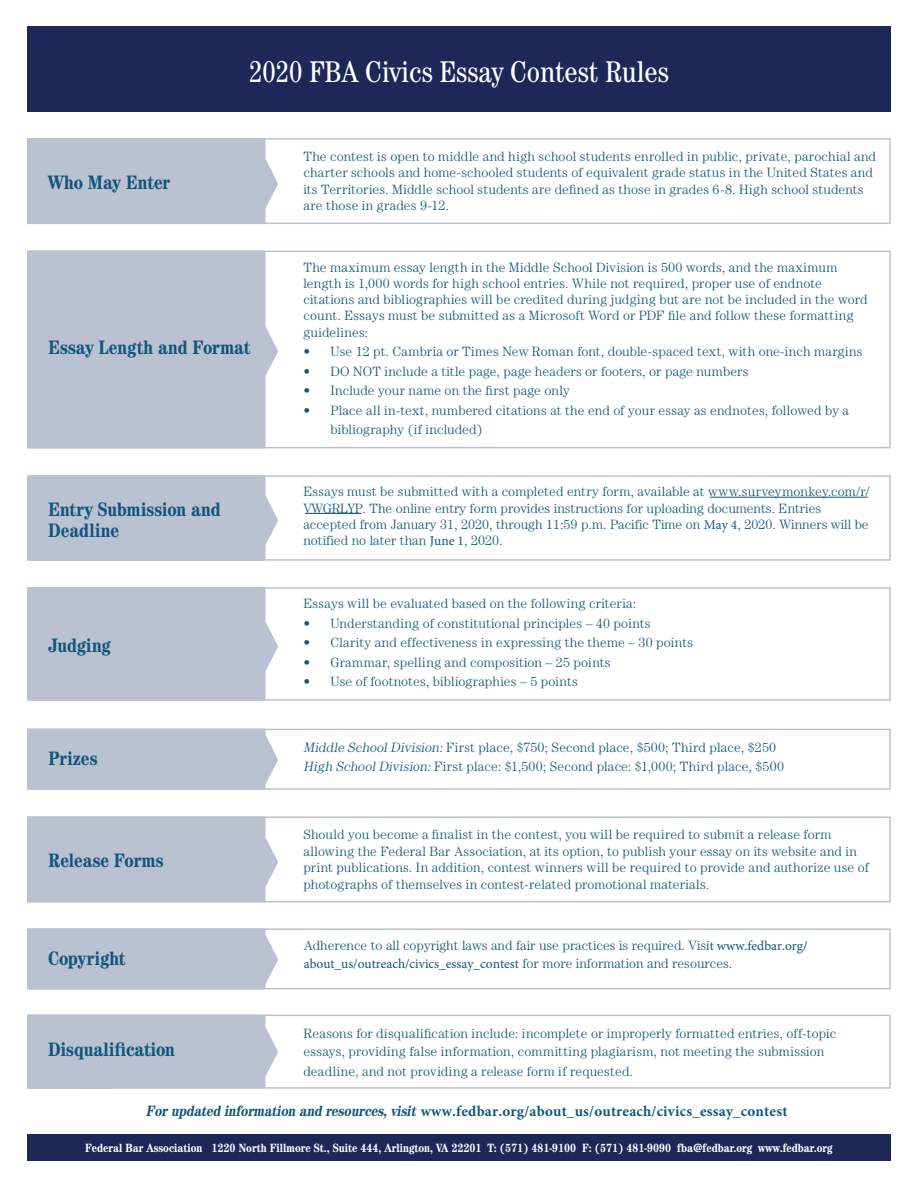
<style>
.page{position:relative;width:918px;height:1188px;background:#fff}
.page>*{position:absolute;margin:0;border:0;box-sizing:border-box;transform-origin:0 0}
.t1{font:condensed 30px "Century";color:#fff}
.t2{font:700 condensed 19.5px/21px "Century";letter-spacing:.005em;color:#0f567c}
.t3{font:700 15px "Minion Pro";letter-spacing:.015em;color:#0f567c}
.t4{font:300 13.5px/16.2px "Century Std";letter-spacing:.01em;color:#0f567c}
.t5{font:700 condensed 12px "Century";color:#fff}
.s1{font-family:"Minion Pro";font-weight:400}
.s2{font-style:italic}
.s3{font-family:"Century";font-style:italic;font-stretch:condensed}
</style>
<div class="page">
<div style="left:28px;top:138px;width:863px;height:86px;border:2px solid #bac1d1"></div>
<div style="left:28px;top:816px;width:863px;height:86px;border:2px solid #bac1d1"></div>
<div style="left:28px;top:475px;width:863px;height:86px;border:2px solid #bac1d1"></div>
<div style="left:28px;top:729px;width:863px;height:61px;border:2px solid #bac1d1"></div>
<div style="left:28px;top:928px;width:863px;height:61px;border:2px solid #bac1d1"></div>
<div style="left:27px;top:1015px;width:864px;height:74px;border:2px solid #bac1d1"></div>
<div style="left:28px;top:587px;width:863px;height:114px;border:2px solid #bac1d1"></div>
<div style="left:28px;top:251px;width:863px;height:197px;border:2px solid #bac1d1"></div>
<div style="left:27px;top:138px;width:251px;height:86px;background:#bac1d1"></div>
<div style="left:27px;top:816px;width:251px;height:86px;background:#bac1d1"></div>
<div style="left:27px;top:475px;width:251px;height:86px;background:#bac1d1"></div>
<div style="left:27px;top:729px;width:251px;height:61px;background:#bac1d1"></div>
<div style="left:27px;top:928px;width:251px;height:61px;background:#bac1d1"></div>
<div style="left:27px;top:1015px;width:251px;height:74px;background:#bac1d1"></div>
<div style="left:27px;top:587px;width:251px;height:114px;background:#bac1d1"></div>
<div style="left:27px;top:251px;width:251px;height:197px;background:#bac1d1"></div>
<div style="left:27px;top:27px;width:864px;height:85px;background:#1d2758"></div>
<div style="left:27px;top:1134px;width:864px;height:27px;background:#1d2758"></div>
<hr style="left:305px;top:513px;width:56px;height:1px;background:#0f567c">
<hr style="left:710px;top:497px;width:158px;height:1px;background:#0f567c">
<p class="t2" style="left:48px;top:171px;width:124px">Who May Enter</p>
<p class="t1" style="left:249px;top:54px;width:421px">2020 FBA Civics Essay Contest Rules</p>
<p class="t4" style="left:303px;top:148px;width:574px">The contest is open to middle and high school students enrolled in public, private, parochial and charter schools and home-schooled students of equivalent grade status in the United States and its Territories. Middle school students are defined as those in grades 6-8. High school students are those in grades 9-12.</p>
<p class="t2" style="left:48px;top:336px;width:204px">Essay Length and Format</p>
<p class="t2" style="left:48px;top:498px;width:174px">Entry Submission and<br>Deadline</p>
<p class="t2" style="left:48px;top:634px;width:64px">Judging</p>
<p class="t2" style="left:48px;top:747px;width:51px">Prizes</p>
<p class="t2" style="left:48px;top:850px;width:117px">Release Forms</p>
<p class="t2" style="left:48px;top:947px;width:79px">Copyright</p>
<p class="t2" style="left:48px;top:1039px;width:129px">Disqualification</p>
<p class="t4" style="left:303px;top:259px;width:566px">The maximum essay length in the Middle School Division is 500 words, and the maximum length is 1,000 words for high school entries. While not required, proper use of endnote citations and bibliographies will be credited during judging but are not be included in the word count. Essays must be submitted as a Microsoft Word or PDF file and follow these formatting guidelines:</p>
<p class="t4" style="left:303px;top:343px;width:561px">• Use 12 pt. Cambria or Times New Roman font, double-spaced text, with one-inch margins</p>
<p class="t4" style="left:303px;top:363px;width:447px">• DO NOT include a title page, page headers or footers, or page numbers</p>
<p class="t4" style="left:303px;top:382px;width:268px">• Include your name on the first page only</p>
<p class="t4" style="left:330px;top:400px;width:520px;line-height:19.5px;text-indent:-27px">• Place all in-text, numbered citations at the end of your essay as endnotes, followed by a bibliography (if included)</p>
<p class="t4" style="left:303px;top:484px;width:567px">Essays must be submitted with a completed entry form, available at www.surveymonkey.com/r/ VWGRLYP. The online entry form provides instructions for uploading documents. Entries accepted from January 31, 2020, through 11:59 p.m. Pacific Time on <span class="s1">May 4</span>, 2020. Winners will be notified no later than <span class="s1">June 1</span>, 2020.</p>
<p class="t4" style="left:303px;top:595px;width:334px">Essays will be evaluated based on the following criteria:</p>
<p class="t4" style="left:303px;top:615px;width:349px">• Understanding of constitutional principles – 40 points</p>
<p class="t4" style="left:303px;top:634px;width:391px">• Clarity and effectiveness in expressing the theme – 30 points</p>
<p class="t4" style="left:303px;top:654px;width:309px">• Grammar, spelling and composition – 25 points</p>
<p class="t4" style="left:303px;top:673px;width:276px">• Use of footnotes, bibliographies – 5 points</p>
<p class="t4" style="left:303px;top:739px;width:474px"><span class="s2">Middle School Division:</span> First place, $750; Second place, $500; Third place, $250</p>
<p class="t4" style="left:303px;top:758px;width:482px"><span class="s2">High School Division:</span> First place: $1,500; Second place: $1,000; Third place, $500</p>
<p class="t4" style="left:303px;top:826px;width:567px">Should you become a finalist in the contest, you will be required to submit a release form allowing the Federal Bar Association, at its option, to publish your essay on its website and in print publications. In addition, contest winners will be required to provide and authorize use of photographs of themselves in contest-related promotional materials.</p>
<p class="t4" style="left:304px;top:936px;width:505px;line-height:18px">Adherence to all copyright laws and fair use practices is required. Visi<span class="s1">t www.fedbar.org/ about_us/outreach/civics_essay_contest</span> for more information and resources.</p>
<p class="t4" style="left:303px;top:1024px;width:534px;line-height:18px">Reasons for disqualification include: incomplete or improperly formatted entries, off-topic essays, providing false information, committing plagiarism, not meeting the submission</p>
<p class="t4" style="left:303px;top:1063px;width:331px">deadline, and not providing a release form if requested.</p>
<p class="t3" style="left:146px;top:1101px;width:643px"><span class="s3">For updated information and resources,visit</span> www.fedbar.org/about_us/outreach/civics_essay_contest</p>
<p class="t5" style="left:85px;top:1141px;width:749px">Federal Bar Association 1220 North Fillmore St., Suite 444, Arlington, VA 22201 T: (571) 481-9100 F: (571) 481-9090 fba@fedbar.org www.fedbar.org</p>
</div>
